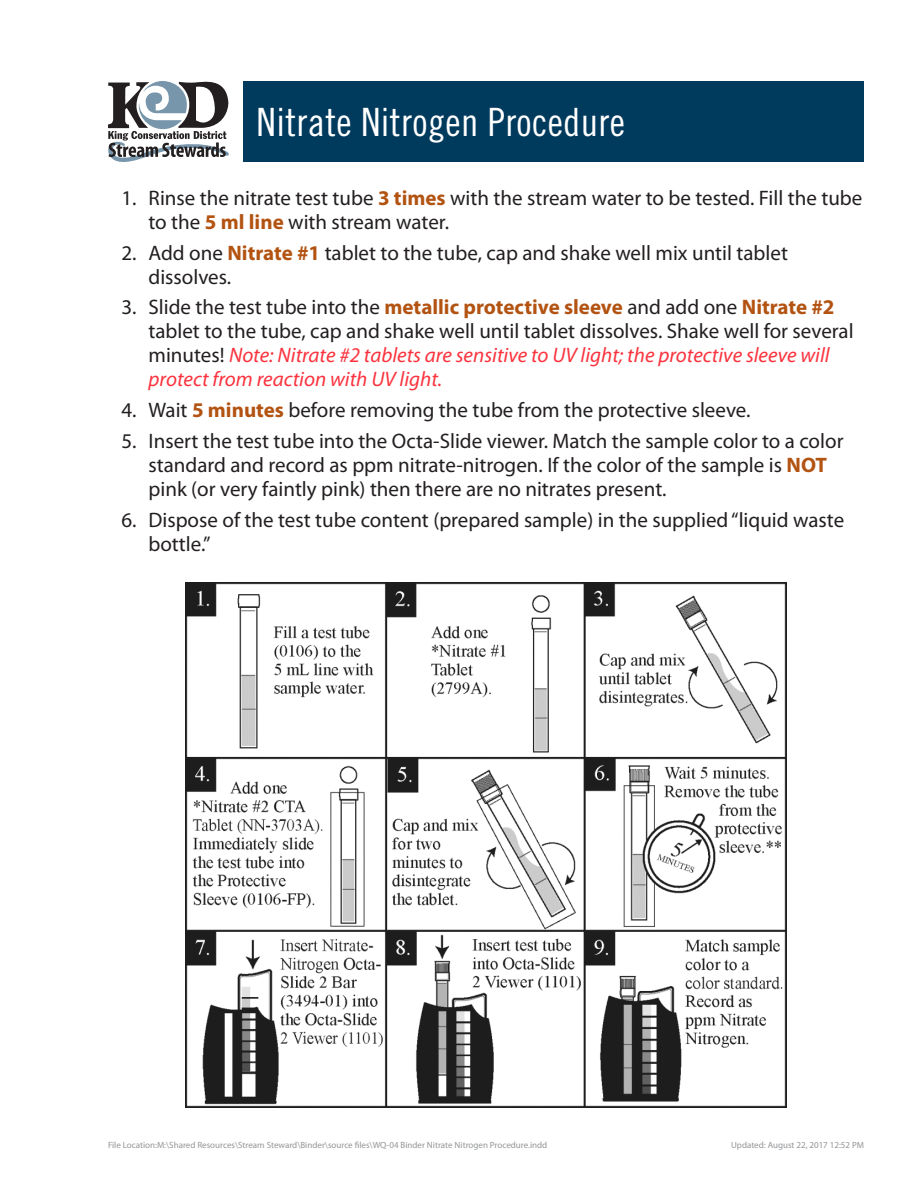
<style>
.page{position:relative;width:918px;height:1188px;background:#fff}
.page>*{position:absolute;margin:0;border:0;box-sizing:border-box;transform-origin:0 0}
.Body_Text{font:39px "Trade Gothic LT Std Cn 18";letter-spacing:.01em;color:#fff}
.t1{font:21px/24px "Myriad Pro";color:#231f20}
.t2{font:9px "Myriad Pro";color:#939598}
.s1{font-weight:700;color:#b35312}
.s2{font-style:italic;color:#fb333e}
</style>
<div class="page">
<img style="left:186px;top:582px;width:600px;height:526px">
<div style="left:243px;top:81px;width:621px;height:81px;background:#003a5d"></div>
<svg style="left:108px;top:81px;width:121px;height:81px"></svg>
<p class="Body_Text" style="left:256px;top:99px;width:370px">Nitrate Nitrogen Procedure</p>
<p class="t1" style="left:148px;top:185px;width:715px;text-indent:-27px">1. Rinse the nitrate test tube <span class="s1">3 times</span> with the stream water to be tested. Fill the tube to the <span class="s1">5 ml line</span> with stream water.</p>
<p class="t1" style="left:148px;top:240px;width:641px;text-indent:-27px">2. Add one <span class="s1">Nitrate #1</span> tablet to the tube, cap and shake well mix until tablet dissolves.</p>
<p class="t1" style="left:148px;top:295px;width:707px;text-indent:-27px">3. Slide the test tube into the <span class="s1">metallic protective sleeve</span> and add one <span class="s1">Nitrate #2 </span>tablet to the tube, cap and shake well until tablet dissolves. Shake well for several minutes! <span class="s2">Note: Nitrate #2 tablets are sensitive to UV light; the protective sleeve will protect from reaction with UV light.</span></p>
<p class="t1" style="left:122px;top:398px;width:631px">4. Wait <span class="s1">5 minutes</span> before removing the tube from the protective sleeve.</p>
<p class="t1" style="left:148px;top:428px;width:697px;text-indent:-27px">5. Insert the test tube into the Octa-Slide viewer. Match the sample color to a color standard and record as ppm nitrate-nitrogen. If the color of the sample is <span class="s1">NOT </span>pink (or very faintly pink) then there are no nitrates present.</p>
<p class="t1" style="left:148px;top:507px;width:697px;text-indent:-27px">6. Dispose of the test tube content (prepared sample) in the supplied “liquid waste bottle.”</p>
<p class="t2" style="left:108px;top:1139px;width:441px">File Location:M:\Shared Resources\Stream Steward\Binder\source files\WQ-04 Binder Nitrate Nitrogen Procedure.indd</p>
<p class="t2" style="left:731px;top:1139px;width:134px">Updated: August 22, 2017 12:52 PM</p>
</div>
